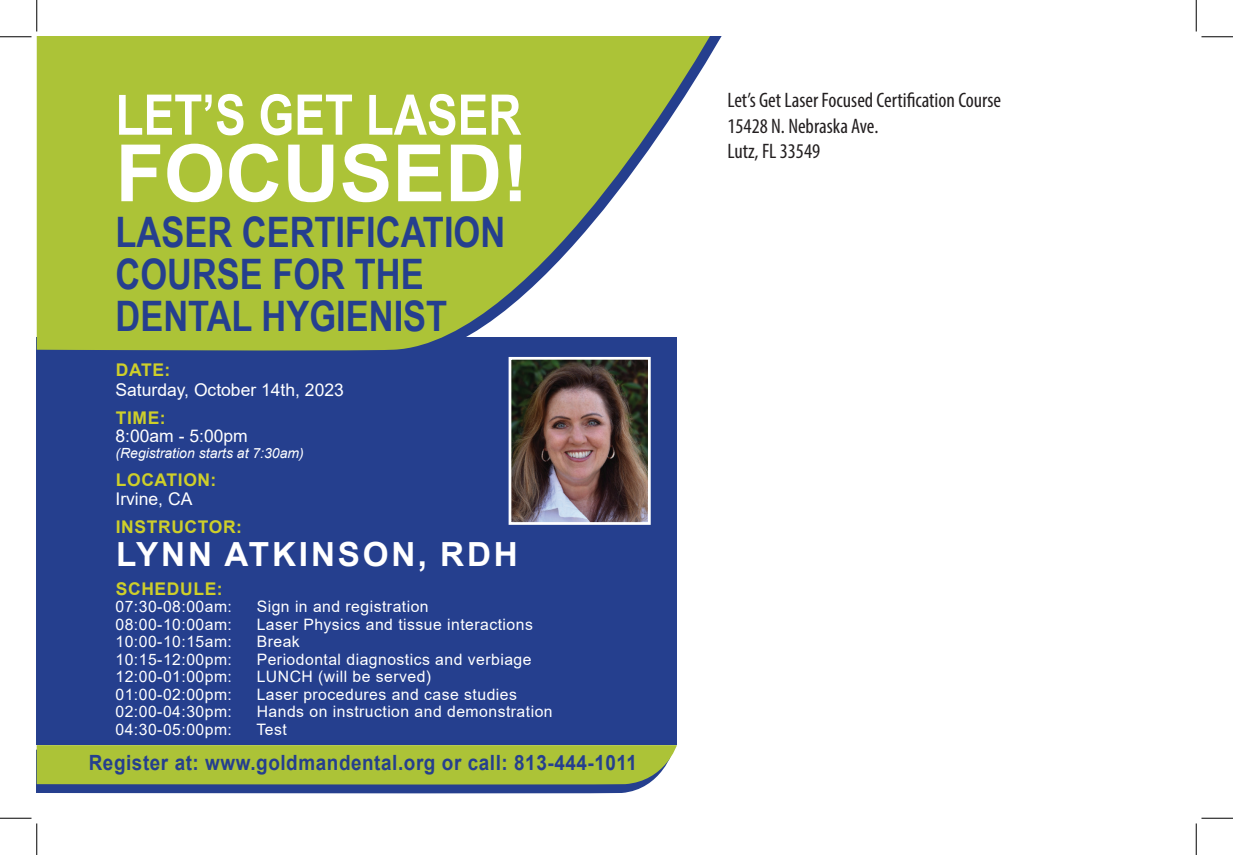
<style>
.page{position:relative;width:1233px;height:855px;background:#fff}
.page>*{position:absolute;margin:0;border:0;box-sizing:border-box;transform-origin:0 0}
.t1{font:700 79.1px "Arial";color:#fff}
.t2{font:700 56px "Arial Narrow";color:#fff}
.t3{font:700 42px/42px "Arial Narrow";color:#253f8e}
.t4{font:700 33.25px "Arial";letter-spacing:.085em;color:#fff}
.t5{font:condensed 21px/25.2px "Myriad Pro";color:#231f20}
.t6{font:700 21px "Arial";letter-spacing:.03em;color:#253f8e;scale:.9 1}
.t7{font:17.5px "Arial";color:#fff}
.t8{font:700 17.5px "Arial";letter-spacing:.035em;color:#cecf2a}
.t9{font:15.75px "Arial";letter-spacing:.03em;color:#fff}
.t10{font:italic 14px "Arial";color:#fff}
</style>
<div class="page">
<div style="left:37px;top:338px;width:640px;height:407px;background:#253f8e"></div>
<svg style="left:37px;top:37px;width:675px;height:314px;fill:#acc337"></svg>
<img style="left:512px;top:361px;width:135px;height:160px">
<div style="left:508px;top:357px;width:143px;height:168px;border:3px solid #fff"></div>
<svg style="left:37px;top:745px;width:640px;height:49px;background:#98ae4e"></svg>
<hr style="left:0;top:36px;width:32px;height:1px;background:#000">
<hr style="left:1201px;top:36px;width:32px;height:1px;background:#000">
<hr style="left:0;top:818px;width:32px;height:1px;background:#000">
<hr style="left:1201px;top:818px;width:32px;height:1px;background:#000">
<hr style="left:36px;top:0;width:1px;height:32px;background:#000">
<hr style="left:36px;top:823px;width:1px;height:32px;background:#000">
<hr style="left:1196px;top:0;width:1px;height:32px;background:#000">
<hr style="left:1196px;top:823px;width:1px;height:32px;background:#000">
<h2 class="t2" style="left:116px;top:73px;width:407px">LET’S GET LASER</h2>
<h1 class="t1" style="left:116px;top:118px;width:414px">FOCUSED!</h1>
<h3 class="t3" style="left:116px;top:209px;width:391px">LASER CERTIFICATION<br>COURSE FOR THE<br>DENTAL HYGIENIST</h3>
<p class="t8" style="left:116px;top:358px;width:56px">DATE:</p>
<p class="t7" style="left:115px;top:377px;width:230px">Saturday, October 14th, 2023</p>
<p class="t8" style="left:116px;top:405px;width:51px">TIME:</p>
<p class="t7" style="left:115px;top:424px;width:134px">8:00am - 5:00pm</p>
<p class="t10" style="left:116px;top:444px;width:190px">(Registration starts at 7:30am)</p>
<p class="t8" style="left:116px;top:467px;width:102px">LOCATION:</p>
<p class="t7" style="left:115px;top:487px;width:78px">Irvine, CA</p>
<p class="t8" style="left:116px;top:514px;width:128px">INSTRUCTOR:</p>
<h3 class="t4" style="left:116px;top:530px;width:403px">LYNN ATKINSON, RDH</h3>
<p class="t8" style="left:116px;top:576px;width:108px">SCHEDULE:</p>
<p class="t9" style="left:116px;top:596px;width:118px">07:30-08:00am:</p>
<p class="t9" style="left:257px;top:596px;width:173px">Sign in and registration</p>
<p class="t9" style="left:116px;top:613px;width:118px">08:00-10:00am:</p>
<p class="t9" style="left:257px;top:613px;width:278px">Laser Physics and tissue interactions</p>
<p class="t9" style="left:116px;top:631px;width:118px">10:00-10:15am:</p>
<p class="t9" style="left:257px;top:631px;width:45px">Break</p>
<p class="t9" style="left:116px;top:648px;width:118px">10:15-12:00pm:</p>
<p class="t9" style="left:257px;top:648px;width:276px">Periodontal diagnostics and verbiage</p>
<p class="t9" style="left:116px;top:666px;width:118px">12:00-01:00pm:</p>
<p class="t9" style="left:257px;top:666px;width:176px">LUNCH (will be served)</p>
<p class="t9" style="left:116px;top:683px;width:118px">01:00-02:00pm:</p>
<p class="t9" style="left:257px;top:683px;width:262px">Laser procedures and case studies</p>
<p class="t9" style="left:116px;top:701px;width:118px">02:00-04:30pm:</p>
<p class="t9" style="left:257px;top:701px;width:297px">Hands on instruction and demonstration</p>
<p class="t9" style="left:116px;top:718px;width:118px">04:30-05:00pm:</p>
<p class="t9" style="left:256px;top:718px;width:32px">Test</p>
<h3 class="t6" style="left:89px;top:747px;width:611px">Register at: www.goldmandental.org or call: 813-444-1011</h3>
<h3 class="t5" style="left:727px;top:88px;width:275px">Let’s Get Laser Focused Certification Course<br>15428 N. Nebraska Ave.<br>Lutz, FL 33549</h3>
</div>
